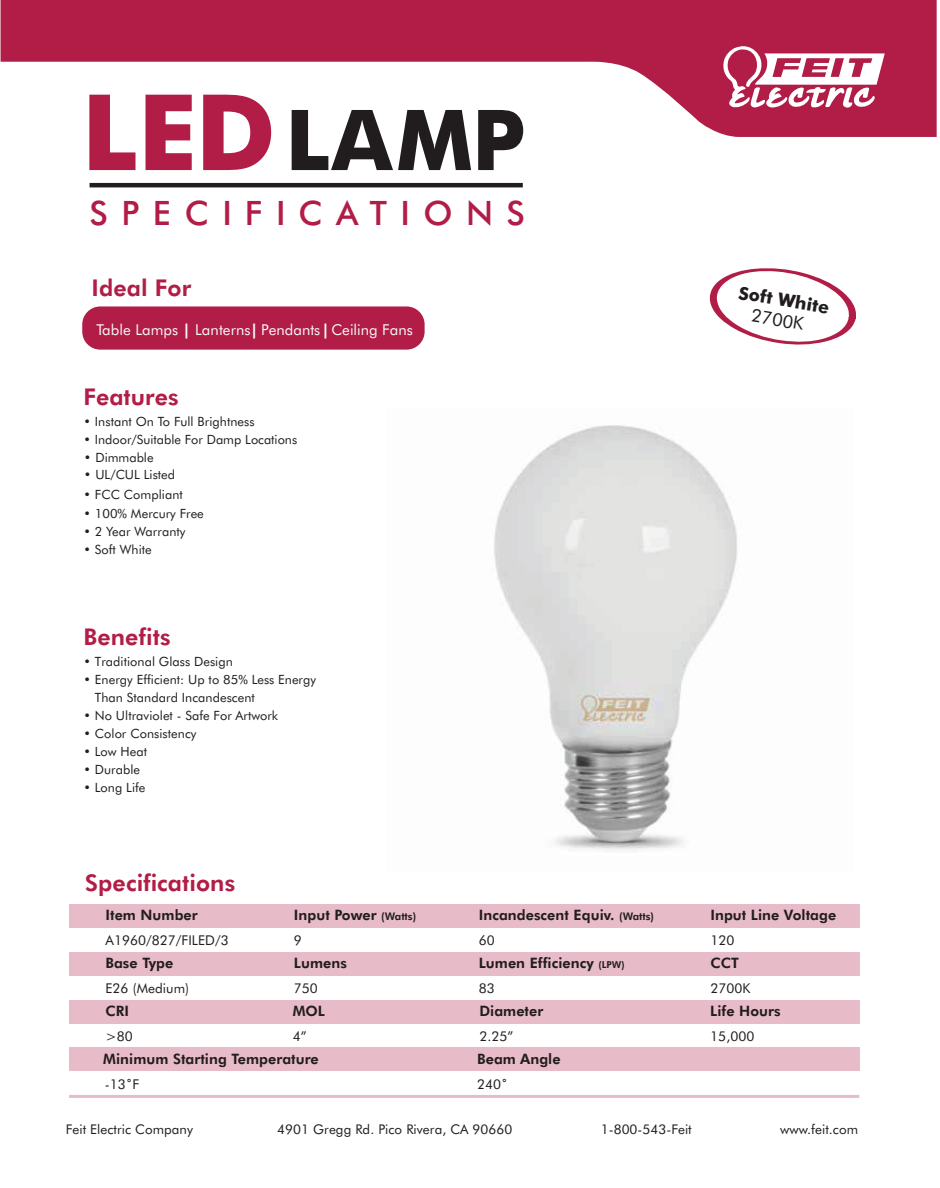
<style>
.page{position:relative;width:940px;height:1188px;background:#fff}
.page>*{position:absolute;margin:0;border:0;box-sizing:border-box;transform-origin:0 0}
.t1{font:700 84px "Futura BT";color:#211d1e}
.t2{font:500 33.6px "Futura BT";letter-spacing:.4em;color:#b11d46}
.t3{font:800 23.1px "Futura BT";letter-spacing:.005em;color:#b11d46}
.t4{font:700 17.85px "Futura BT";color:#211d1e}
.t5{font:17.85px "Futura BT";color:#211d1e}
.t6{font:15px "Futura BT";color:#f6f8f8}
.t7{font:800 14.4px "Futura BT";letter-spacing:.005em;color:#211d1e}
.t8{font:13.5px "Futura BT";letter-spacing:.005em;color:#211d1e}
.t9{font:13.35px "Futura BT";letter-spacing:.005em;color:#211d1e}
.t10{font:12.75px/18px "Futura BT";letter-spacing:.005em;color:#211d1e}
.s1{font-size:105.45px;color:#b11d46}
.s2{font-weight:700}
.s3{font-size:10.5px}
.s4{font-size:9.6px}
</style>
<div class="page">
<hr style="left:69px;top:1095px;width:790px;height:3px;background:#b11d46">
<div style="left:69px;top:904px;width:790px;height:24px;background:#e7bbc7"></div>
<div style="left:69px;top:952px;width:790px;height:24px;background:#e7bbc7"></div>
<div style="left:69px;top:1000px;width:790px;height:23px;background:#e7bbc7"></div>
<div style="left:69px;top:1048px;width:790px;height:23px;background:#e7bbc7"></div>
<svg style="left:709px;top:268px;width:147px;height:77px"></svg>
<div style="left:82px;top:306px;width:342px;height:44px;background:#b11d46;border-radius:18px"></div>
<hr style="left:90px;top:183px;width:433px;height:4px;background:#211d1e">
<svg style="left:1px;top:0;width:935px;height:137px;fill:#b11d46"></svg>
<svg style="left:722px;top:46px;width:162px;height:63px"></svg>
<img style="left:494px;top:425px;width:243px;height:425px">
<h1 class="t1" style="left:81px;top:89px;width:445px"><span class="s1">LED</span>LAMP</h1>
<h2 class="t2" style="left:89px;top:192px;width:437px">SPECIFICATIONS</h2>
<h3 class="t3" style="left:92px;top:273px;width:101px">Ideal For</h3>
<p class="t6" style="left:96px;top:320px;width:318px">Table Lamps <span class="s2">|</span> Lanterns<span class="s2">|</span> Pendants<span class="s2">|</span> Ceiling Fans</p>
<h3 class="t3" style="left:83px;top:382px;width:97px">Features</h3>
<p class="t10" style="left:83px;top:412px;width:173px">• Instant On To Full Brightness</p>
<p class="t10" style="left:83px;top:430px;width:215px">• Indoor/Suitable For Damp Locations</p>
<p class="t10" style="left:84px;top:448px;width:71px">• Dimmable</p>
<p class="t10" style="left:84px;top:466px;width:93px">• UL/CUL Listed</p>
<p class="t10" style="left:83px;top:485px;width:101px">• FCC Compliant</p>
<p class="t10" style="left:83px;top:504px;width:122px">• 100% Mercury Free</p>
<p class="t10" style="left:83px;top:522px;width:104px">• 2 Year Warranty</p>
<p class="t10" style="left:83px;top:540px;width:70px">• Soft White</p>
<h3 class="t3" style="left:83px;top:623px;width:89px">Benefits</h3>
<p class="t10" style="left:83px;top:653px;width:151px">• Traditional Glass Design</p>
<p class="t10" style="left:95px;top:671px;width:222px;text-indent:-11px">• Energy Efficient: Up to 85% Less Energy<br>Than Standard Incandescent</p>
<p class="t10" style="left:83px;top:707px;width:196px">• No Ultraviolet - Safe For Artwork</p>
<p class="t10" style="left:83px;top:725px;width:114px">• Color Consistency</p>
<p class="t10" style="left:83px;top:743px;width:65px">• Low Heat</p>
<p class="t10" style="left:83px;top:761px;width:58px">• Durable</p>
<p class="t10" style="left:83px;top:779px;width:64px">• Long Life</p>
<h3 class="t3" style="left:85px;top:869px;width:152px">Specifications</h3>
<p class="t7" style="left:105px;top:906px;width:94px">Item Number</p>
<p class="t8" style="left:105px;top:932px;width:125px">A1960/827/FILED/3</p>
<p class="t7" style="left:294px;top:906px;width:124px">Input Power <span class="s3">(Watts)</span></p>
<p class="t7" style="left:479px;top:906px;width:177px">Incandescent Equiv. <span class="s3">(Watts)</span></p>
<p class="t8" style="left:294px;top:932px;width:9px">9</p>
<p class="t8" style="left:479px;top:932px;width:17px">60</p>
<h3 class="t4" style="left:740px;top:282px;width:93px;rotate:9deg">Soft White</h3>
<h3 class="t5" style="left:753px;top:305px;width:54px;rotate:9deg">2700K</h3>
<p class="t7" style="left:710px;top:906px;width:127px">Input Line Voltage</p>
<p class="t8" style="left:710px;top:932px;width:26px">120</p>
<p class="t7" style="left:105px;top:954px;width:69px">Base Type</p>
<p class="t7" style="left:294px;top:954px;width:54px">Lumens</p>
<p class="t7" style="left:479px;top:954px;width:147px">Lumen Efficiency <span class="s4">(LPW)</span></p>
<p class="t7" style="left:710px;top:954px;width:30px">CCT</p>
<p class="t8" style="left:105px;top:980px;width:85px">E26 (Medium)</p>
<p class="t8" style="left:710px;top:980px;width:42px">2700K</p>
<p class="t8" style="left:294px;top:980px;width:25px">750</p>
<p class="t8" style="left:479px;top:980px;width:17px">83</p>
<p class="t7" style="left:105px;top:1002px;width:25px">CRI</p>
<p class="t7" style="left:710px;top:1002px;width:72px">Life Hours</p>
<p class="t8" style="left:710px;top:1028px;width:46px">15,000</p>
<p class="t7" style="left:479px;top:1002px;width:65px">Diameter</p>
<p class="t7" style="left:293px;top:1002px;width:34px">MOL</p>
<p class="t7" style="left:103px;top:1050px;width:217px">Minimum Starting Temperature</p>
<p class="t8" style="left:479px;top:1028px;width:35px">2.25”</p>
<p class="t7" style="left:477px;top:1050px;width:85px">Beam Angle</p>
<p class="t8" style="left:477px;top:1076px;width:32px">240˚</p>
<p class="t8" style="left:293px;top:1028px;width:15px">4”</p>
<p class="t8" style="left:105px;top:1028px;width:29px">&gt;80</p>
<p class="t8" style="left:105px;top:1076px;width:36px">-13˚F</p>
<p class="t9" style="left:66px;top:1121px;width:129px">Feit Electric Company</p>
<p class="t9" style="left:277px;top:1121px;width:236px">4901 Gregg Rd. Pico Rivera, CA 90660</p>
<p class="t9" style="left:601px;top:1121px;width:92px">1-800-543-Feit</p>
<p class="t9" style="left:780px;top:1121px;width:79px">www.feit.com</p>
</div>
